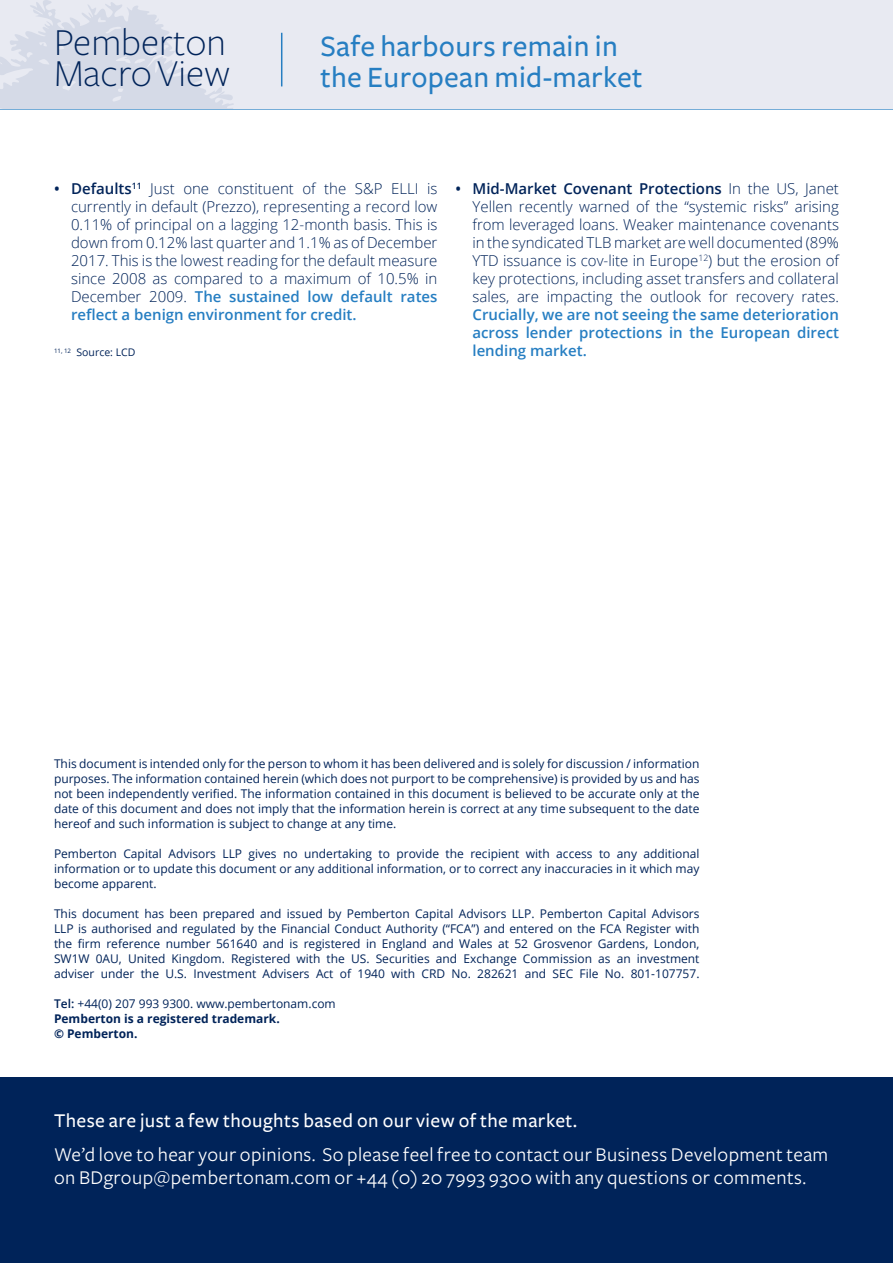
<style>
.page{position:relative;width:893px;height:1263px;background:#fff}
.page>*{position:absolute;margin:0;border:0;box-sizing:border-box;transform-origin:0 0}
.t1{font:300 39.6px/31.7px "Freight Sans";color:#002359}
.t2{font:500 30.6px/30.6px "Freight Sans";letter-spacing:.01em;color:#267ec2}
.t3{font:20.25px/22.5px "Freight Sans";letter-spacing:.02em;color:#fff}
.t4{font:500 20.25px "Freight Sans";letter-spacing:.02em;color:#fff}
.t5{font:300 15px/18px "Open Sans";color:#002359;text-align:justify}
.t6{font:600 15px/18px "Open Sans";color:#267ec2;text-align:justify}
.t7{font:12px/15px "Open Sans";color:#002359;text-align:justify}
.t8{font:700 12px/15px "Open Sans";color:#002359}
.t9{font:10.5px "Open Sans";color:#002359}
.s1{font-weight:600}
.s2{font-weight:600;color:#267ec2}
.s3{font-weight:400}
</style>
<div class="page">
<div style="left:0;top:1077px;width:893px;height:186px;background:#002359"></div>
<hr style="left:0;top:108px;width:893px;height:2px;background:#267ec2">
<div style="left:0;top:0;width:893px;height:108px;background:#e8eaf2"></div>
<svg style="left:0;top:0;width:234px;height:108px"></svg>
<hr style="left:281px;top:33px;width:1px;height:53px;background:#267ec2">
<h1 class="t1" style="left:54px;top:27px;width:177px">Pemberton<br>Macro View</h1>
<h2 class="t2" style="left:320px;top:31px;width:324px">Safe harbours remain in the European mid-market</h2>
<p class="t5" style="left:71px;top:179px;width:368px;text-indent:-17px"><span class="s1">• Defaults</span><sup>11</sup> Just one constituent of the S&amp;P ELLI is currently in default (Prezzo), representing a record low 0.11% of principal on a lagging 12-month basis. This is down from 0.12% last quarter and 1.1% as of December 2017. This is the lowest reading for the default measure since 2008 as compared to a maximum of 10.5% in December 2009. <span class="s2">The sustained low default rates reflect a benign environment for credit.</span></p>
<p class="t9" style="left:54px;top:345px;width:83px"><sup>11,</sup> <sup>12</sup> Source: LCD</p>
<p class="t5" style="left:472px;top:179px;width:368px;text-indent:-17px"><span class="s1">• Mid-Market Covenant Protections</span> In the US, Janet Yellen recently warned of the “systemic risks” arising from leveraged loans. Weaker maintenance covenants in the syndicated TLB market are well documented (89% YTD issuance is cov-lite in Europe<sup>12</sup>) but the erosion of key protections, including asset transfers and collateral sales, are impacting the outlook for recovery rates.</p>
<p class="t6" style="left:472px;top:306px;width:368px">Crucially, we are not seeing the same deterioration across lender protections in the European direct lending market.</p>
<p class="t7" style="left:54px;top:755px;width:647px">This document is intended only for the person to whom it has been delivered and is solely for discussion / information purposes. The information contained herein (which does not purport to be comprehensive) is provided by us and has not been independently verified. The information contained in this document is believed to be accurate only at the date of this document and does not imply that the information herein is correct at any time subsequent to the date hereof and such information is subject to change at any time.</p>
<p class="t7" style="left:54px;top:845px;width:647px">Pemberton Capital Advisors LLP gives no undertaking to provide the recipient with access to any additional information or to update this document or any additional information, or to correct any inaccuracies in it which may become apparent.</p>
<p class="t7" style="left:54px;top:905px;width:647px">This document has been prepared and issued by Pemberton Capital Advisors LLP. Pemberton Capital Advisors LLP is authorised and regulated by the Financial Conduct Authority (“FCA”) and entered on the FCA Register with the firm reference number 561640 and is registered in England and Wales at 52 Grosvenor Gardens, London, SW1W 0AU, United Kingdom. Registered with the US. Securities and Exchange Commission as an investment adviser under the U.S. Investment Advisers Act of 1940 with CRD No. 282621 and SEC File No. 801-107757.</p>
<p class="t8" style="left:54px;top:995px;width:283px"><span class="s1">Tel:</span> <span class="s3">+44(0) 207 993 9300. www.pembertonam.com<br></span>Pemberton is a registered trademark.<br>© Pemberton.</p>
<h3 class="t4" style="left:54px;top:1109px;width:525px">These are just a few thoughts based on our view of the market.</h3>
<h3 class="t3" style="left:54px;top:1143px;width:776px">We’d love to hear your opinions. So please feel free to contact our Business Development team on BDgroup@pembertonam.com or +44 (0) 20 7993 9300 with any questions or comments.</h3>
</div>
